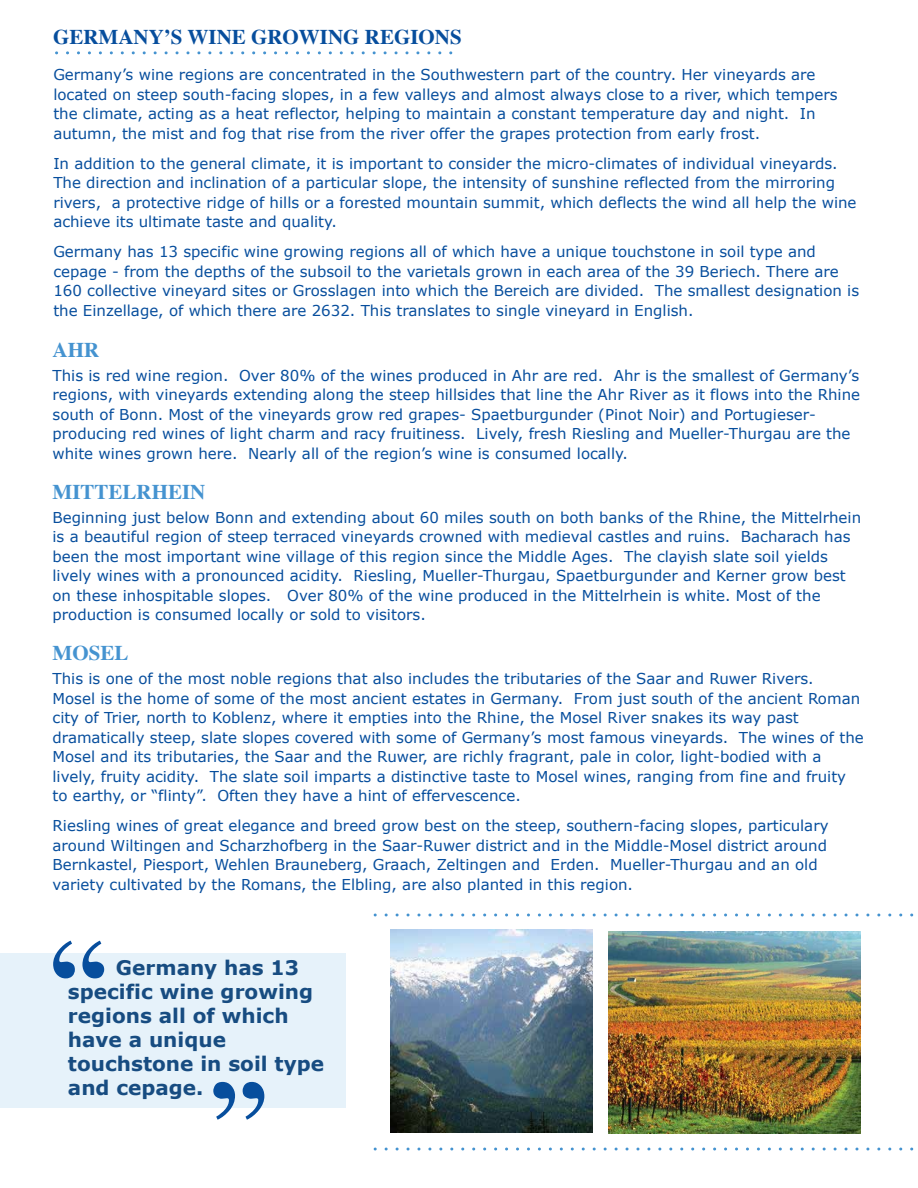
<style>
.page{position:relative;width:918px;height:1188px;background:#fff}
.page>*{position:absolute;margin:0;border:0;box-sizing:border-box;transform-origin:0 0}
.t1{font:700 21px "Times";color:#074e9d}
.t2{font:700 21px "Times";color:#4593d0}
.t3{font:700 20.1px/24px "Verdana";color:#174c81}
.t4{font:15px/19.5px "Verdana";color:#074e9d}
</style>
<div class="page">
<img style="left:608px;top:931px;width:253px;height:202px">
<img style="left:390px;top:930px;width:203px;height:203px">
<svg style="left:375px;top:914px;width:539px;height:2px"></svg>
<svg style="left:375px;top:1148px;width:539px;height:3px"></svg>
<svg style="left:57px;top:51px;width:396px;height:3px"></svg>
<div style="left:0;top:953px;width:345px;height:154px;background:#e6f2fa"></div>
<svg style="left:53px;top:941px;width:51px;height:37px"></svg>
<svg style="left:213px;top:1082px;width:51px;height:38px"></svg>
<h1 class="t1" style="left:53px;top:17px;width:410px">GERMANY’S WINE GROWING REGIONS</h1>
<p class="t4" style="left:53px;top:65px;width:786px">Germany’s wine regions are concentrated in the Southwestern part of the country. Her vineyards are located on steep south-facing slopes, in a few valleys and almost always close to a river, which tempers the climate, acting as a heat reflector, helping to maintain a constant temperature day and night. In autumn, the mist and fog that rise from the river offer the grapes protection from early frost.</p>
<p class="t4" style="left:53px;top:154px;width:805px">In addition to the general climate, it is important to consider the micro-climates of individual vineyards.<br>The direction and inclination of a particular slope, the intensity of sunshine reflected from the mirroring rivers, a protective ridge of hills or a forested mountain summit, which deflects the wind all help the wine achieve its ultimate taste and quality.</p>
<p class="t4" style="left:53px;top:242px;width:807px">Germany has 13 specific wine growing regions all of which have a unique touchstone in soil type and cepage - from the depths of the subsoil to the varietals grown in each area of the 39 Beriech. There are 160 collective vineyard sites or Grosslagen into which the Bereich are divided. The smallest designation is the Einzellage, of which there are 2632. This translates to single vineyard in English.</p>
<h1 class="t2" style="left:53px;top:330px;width:48px">AHR</h1>
<p class="t4" style="left:53px;top:366px;width:809px">This is red wine region. Over 80% of the wines produced in Ahr are red. Ahr is the smallest of Germany’s regions, with vineyards extending along the steep hillsides that line the Ahr River as it flows into the Rhine south of Bonn. Most of the vineyards grow red grapes- Spaetburgunder (Pinot Noir) and Portugieser&shy;producing red wines of light charm and racy fruitiness. Lively, fresh Riesling and Mueller-Thurgau are the white wines grown here. Nearly all of the region’s wine is consumed locally.</p>
<h1 class="t2" style="left:53px;top:471px;width:154px">MITTELRHEIN</h1>
<p class="t4" style="left:53px;top:508px;width:810px">Beginning just below Bonn and extending about 60 miles south on both banks of the Rhine, the Mittelrhein is a beautiful region of steep terraced vineyards crowned with medieval castles and ruins. Bacharach has been the most important wine village of this region since the Middle Ages. The clayish slate soil yields lively wines with a pronounced acidity. Riesling, Mueller-Thurgau, Spaetburgunder and Kerner grow best on these inhospitable slopes. Over 80% of the wine produced in the Mittelrhein is white. Most of the production is consumed locally or sold to visitors.</p>
<h1 class="t2" style="left:53px;top:633px;width:77px">MOSEL</h1>
<p class="t4" style="left:53px;top:669px;width:813px">This is one of the most noble regions that also includes the tributaries of the Saar and Ruwer Rivers.<br>Mosel is the home of some of the most ancient estates in Germany. From just south of the ancient Roman city of Trier, north to Koblenz, where it empties into the Rhine, the Mosel River snakes its way past dramatically steep, slate slopes covered with some of Germany’s most famous vineyards. The wines of the Mosel and its tributaries, the Saar and the Ruwer, are richly fragrant, pale in color, light-bodied with a lively, fruity acidity. The slate soil imparts a distinctive taste to Mosel wines, ranging from fine and fruity to earthy, or “flinty”. Often they have a hint of effervescence.</p>
<p class="t4" style="left:53px;top:816px;width:778px">Riesling wines of great elegance and breed grow best on the steep, southern-facing slopes, particulary around Wiltingen and Scharzhofberg in the Saar-Ruwer district and in the Middle-Mosel district around Bernkastel, Piesport, Wehlen Brauneberg, Graach, Zeltingen and Erden. Mueller-Thurgau and an old variety cultivated by the Romans, the Elbling, are also planted in this region.</p>
<h2 class="t3" style="left:68px;top:956px;width:258px;text-indent:48px">Germany has 13 specific wine growing regions all of which have a unique touchstone in soil type and cepage.</h2>
</div>
